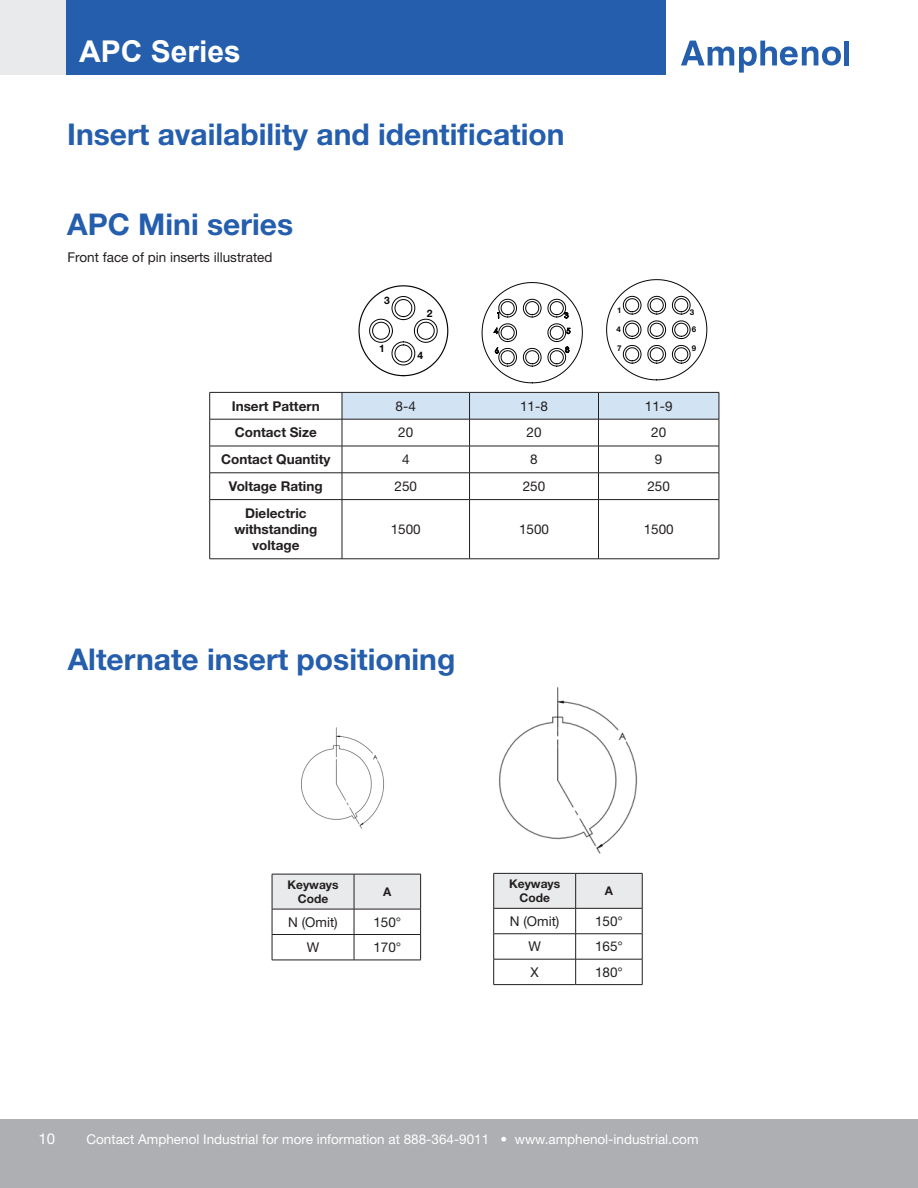
<style>
.page{position:relative;width:918px;height:1188px;background:#fff}
.page>*{position:absolute;margin:0;border:0;box-sizing:border-box;transform-origin:0 0}
.t1{font:700 30px "Helvetica Neue LT Std";color:#245eac}
.t2{font:700 30px "Arial";color:#fff}
.t3{font:15px "Helvetica Neue LT Std";color:#fff}
.t4{font:13.5px "Helvetica Neue LT Std";color:#231f20}
.t5{font:13.5px "Helvetica Neue LT Std";color:#fff}
.t6{font:700 13.5px/16.2px "Helvetica Neue LT Std";color:#231f20;text-align:center}
.t7{font:700 12px/14.4px "Helvetica Neue LT Std";color:#231f20;text-align:center}
.t8{font:700 10.35px "Helvetica Neue LT Std";color:#050504}
.t9{font:700 7.95px "Helvetica Neue LT Std";color:#050504}
</style>
<div class="page">
<div style="left:0;top:0;width:665px;height:74px;background:#e9eaeb"></div>
<div style="left:66px;top:0;width:599px;height:74px;background:#245eac"></div>
<div style="left:0;top:1119px;width:918px;height:69px;background:#aeafb3"></div>
<svg style="left:681px;top:41px;width:160px;height:32px"></svg>
<div style="left:844px;top:41px;width:5px;height:24px;background:#245eac"></div>
<hr style="left:210px;top:446px;width:132px;height:1px;background:#231f20">
<hr style="left:210px;top:473px;width:132px;height:1px;background:#231f20">
<hr style="left:210px;top:499px;width:132px;height:1px;background:#231f20">
<hr style="left:209px;top:500px;width:1px;height:59px;background:#231f20">
<hr style="left:342px;top:499px;width:128px;height:1px;background:#231f20">
<hr style="left:342px;top:500px;width:1px;height:59px;background:#231f20">
<hr style="left:470px;top:499px;width:129px;height:1px;background:#231f20">
<hr style="left:469px;top:500px;width:1px;height:59px;background:#231f20">
<hr style="left:598px;top:499px;width:121px;height:1px;background:#231f20">
<hr style="left:598px;top:500px;width:1px;height:59px;background:#231f20">
<hr style="left:719px;top:500px;width:1px;height:59px;background:#231f20">
<hr style="left:210px;top:559px;width:132px;height:1px;background:#231f20">
<hr style="left:342px;top:559px;width:128px;height:1px;background:#231f20">
<hr style="left:470px;top:559px;width:129px;height:1px;background:#231f20">
<hr style="left:598px;top:559px;width:121px;height:1px;background:#231f20">
<hr style="left:210px;top:392px;width:132px;height:1px;background:#231f20">
<svg style="left:209px;top:393px;width:1px;height:106px"></svg>
<svg style="left:342px;top:392px;width:378px;height:107px"></svg>
<hr style="left:210px;top:419px;width:132px;height:1px;background:#231f20">
<hr style="left:342px;top:419px;width:128px;height:1px;background:#231f20">
<hr style="left:470px;top:419px;width:129px;height:1px;background:#231f20">
<hr style="left:598px;top:419px;width:121px;height:1px;background:#231f20">
<svg style="left:358px;top:285px;width:91px;height:92px"></svg>
<svg style="left:482px;top:282px;width:101px;height:101px"></svg>
<svg style="left:606px;top:279px;width:102px;height:102px"></svg>
<svg style="left:272px;top:874px;width:149px;height:86px"></svg>
<hr style="left:272px;top:960px;width:82px;height:1px;background:#231f20">
<hr style="left:354px;top:960px;width:67px;height:1px;background:#231f20">
<img style="left:301px;top:727px;width:83px;height:102px">
<svg style="left:493px;top:873px;width:150px;height:111px"></svg>
<hr style="left:494px;top:984px;width:82px;height:1px;background:#231f20">
<hr style="left:576px;top:984px;width:66px;height:1px;background:#231f20">
<img style="left:498px;top:687px;width:140px;height:167px">
<h1 class="t2" style="left:79px;top:31px;width:163px">APC Series</h1>
<p class="t1" style="left:67px;top:116px;width:499px">Insert availability and identification</p>
<p class="t1" style="left:67px;top:206px;width:228px">APC Mini series</p>
<p class="t4" style="left:68px;top:249px;width:207px">Front face of pin inserts illustrated</p>
<p class="t8" style="left:384px;top:294px;width:7px">3</p>
<p class="t8" style="left:379px;top:342px;width:7px">1</p>
<p class="t8" style="left:427px;top:307px;width:7px">2</p>
<p class="t8" style="left:417px;top:349px;width:7px">4</p>
<p class="t9" style="left:617px;top:306px;width:6px">1</p>
<p class="t9" style="left:617px;top:343px;width:6px">7</p>
<p class="t9" style="left:692px;top:343px;width:6px">9</p>
<p class="t9" style="left:690px;top:307px;width:6px">3</p>
<p class="t9" style="left:617px;top:325px;width:6px">4</p>
<p class="t9" style="left:692px;top:325px;width:6px">6</p>
<p class="t6" style="left:232px;top:397px;width:90px">Insert Pattern</p>
<p class="t4" style="left:396px;top:398px;width:22px">8-4</p>
<p class="t4" style="left:520px;top:398px;width:29px">11-8</p>
<p class="t4" style="left:645px;top:398px;width:29px">11-9</p>
<p class="t6" style="left:235px;top:424px;width:84px">Contact Size</p>
<p class="t4" style="left:398px;top:425px;width:17px">20</p>
<p class="t4" style="left:527px;top:425px;width:17px">20</p>
<p class="t4" style="left:651px;top:425px;width:17px">20</p>
<p class="t6" style="left:221px;top:451px;width:111px">Contact Quantity</p>
<p class="t4" style="left:402px;top:451px;width:9px">4</p>
<p class="t4" style="left:530px;top:451px;width:9px">8</p>
<p class="t4" style="left:655px;top:451px;width:9px">9</p>
<p class="t6" style="left:229px;top:478px;width:95px">Voltage Rating</p>
<p class="t4" style="left:395px;top:478px;width:24px">250</p>
<p class="t4" style="left:523px;top:478px;width:24px">250</p>
<p class="t4" style="left:647px;top:478px;width:24px">250</p>
<p class="t6" style="left:234px;top:505px;width:84px">Dielectric withstanding voltage</p>
<p class="t4" style="left:391px;top:521px;width:32px">1500</p>
<p class="t4" style="left:519px;top:521px;width:32px">1500</p>
<p class="t4" style="left:644px;top:521px;width:32px">1500</p>
<p class="t1" style="left:68px;top:641px;width:389px">Alternate insert positioning</p>
<p class="t7" style="left:287px;top:877px;width:53px">Keyways<br>Code</p>
<p class="t7" style="left:383px;top:884px;width:10px">A</p>
<p class="t4" style="left:288px;top:914px;width:51px">N (Omit)</p>
<p class="t4" style="left:373px;top:914px;width:29px">150°</p>
<p class="t4" style="left:307px;top:939px;width:14px">W</p>
<p class="t4" style="left:373px;top:939px;width:29px">170°</p>
<p class="t7" style="left:509px;top:876px;width:53px">Keyways<br>Code</p>
<p class="t7" style="left:605px;top:883px;width:10px">A</p>
<p class="t4" style="left:510px;top:913px;width:51px">N (Omit)</p>
<p class="t4" style="left:595px;top:913px;width:29px">150°</p>
<p class="t4" style="left:528px;top:938px;width:14px">W</p>
<p class="t4" style="left:595px;top:938px;width:29px">165°</p>
<p class="t4" style="left:531px;top:964px;width:10px">X</p>
<p class="t4" style="left:595px;top:964px;width:29px">180°</p>
<p class="t3" style="left:39px;top:1129px;width:18px">10</p>
<p class="t5" style="left:86px;top:1131px;width:614px">Contact Amphenol Industrial for more information at 888-364-9011 • www.amphenol-industrial.com</p>
</div>
